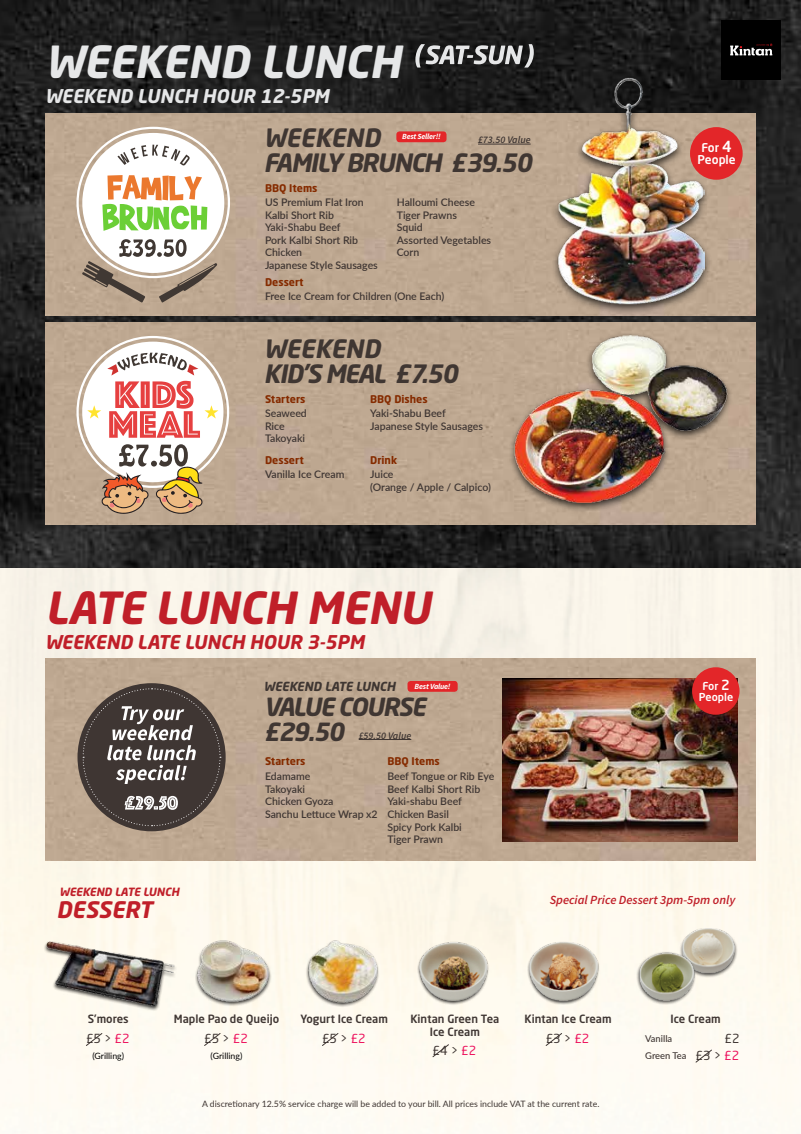
<style>
.page{position:relative;width:801px;height:1134px;background:#fff}
.page>*{position:absolute;margin:0;border:0;box-sizing:border-box;transform-origin:0 0}
.t1{font:italic 700 43.75px "Neo Sans Std";color:#c01f29}
.t2{font:italic 700 43.75px "Neo Sans Std";color:#e6e7e8}
.t3{font:italic 700 25px/25px "Neo Sans Std";letter-spacing:-.05em;color:#3f3632}
.t4{font:italic 700 24.75px/24.8px "Neo Sans Std";letter-spacing:-.05em;color:#3f3632}
.t5{font:italic 700 22.5px "Neo Sans Std";color:#c01f29}
.t6{font:italic 700 18.75px "Neo Sans Std";color:#c01f29}
.t7{font:italic 700 18.75px "Neo Sans Std";color:#e6e7e8}
.t8{font:italic 600 12.5px "Source Sans Pro";color:#c01f29}
.t9{font:12.38px/16.6px "Neo Sans Std";color:#3f3633;text-align:right}
.t10{font:italic 700 12.38px "Neo Sans Std";color:#3f3632}
.t11{font:500 12px/12.4px "Neo Sans Std";color:#fff;text-align:center}
.t12{font:500 11.25px/12.5px "Neo Sans Std";color:#3f3633;text-align:center}
.t13{font:italic 700 11.25px "Neo Sans Std";color:#c01f29}
.t14{font:500 10.75px/11.2px "Neo Sans Std";color:#fff;text-align:center}
.t15{font:600 10.5px/12.6px "Lato";color:#3f3633}
.t16{font:700 10.5px "Neo Sans Std";color:#852b00}
.t17{font:italic 600 10px "Source Sans Pro";color:#3f3633}
.t18{font:500 9.38px/16.6px "Lato";color:#3f3633}
.t19{font:8.75px "Lato";color:#3f3633}
.t20{font:8.75px "Lato";color:#000}
.t21{font:italic 700 7.88px "Source Sans Pro";letter-spacing:-.025em;color:#fff}
.s1{font-size:15.12px}
.s2{font-size:13.75px}
.s3{color:#ed125d}
</style>
<div class="page">
<img style="left:0;top:567px;width:801px;height:567px">
<img style="left:0;top:0;width:801px;height:567px">
<div style="left:45px;top:113px;width:711px;height:203px;background:#bea891"></div>
<div style="left:45px;top:322px;width:711px;height:202px;background:#bea891"></div>
<div style="left:45px;top:659px;width:711px;height:202px;background:#bea891"></div>
<div style="left:551px;top:74px;width:161px;height:241px;background:#000;opacity:.75"></div>
<img style="left:556px;top:66px;width:148px;height:263px">
<div style="left:508px;top:332px;width:225px;height:181px;background:#000;opacity:.75"></div>
<img style="left:505px;top:334px;width:233px;height:169px">
<svg style="left:478px;top:144px;width:52px;height:1px"></svg>
<div style="left:690px;top:127px;width:52px;height:53px;background:#e32629;border-radius:50%"></div>
<div style="left:721px;top:20px;width:60px;height:59px;background:#000"></div>
<svg style="left:730px;top:43px;width:42px;height:13px"></svg>
<img style="left:503px;top:679px;width:235px;height:163px">
<svg style="left:359px;top:739px;width:52px;height:1px"></svg>
<div style="left:692px;top:667px;width:47px;height:48px;background:#e32629;border-radius:50%"></div>
<div style="left:77px;top:683px;width:149px;height:148px;background:#3f3633;border-radius:50%"></div>
<img style="left:40px;top:933px;width:151px;height:88px">
<img style="left:184px;top:928px;width:209px;height:84px">
<img style="left:521px;top:935px;width:89px;height:71px">
<div style="left:195px;top:940px;width:77px;height:67px;background:#000;opacity:.75"></div>
<img style="left:410px;top:938px;width:89px;height:72px">
<img style="left:675px;top:920px;width:65px;height:58px">
<img style="left:633px;top:948px;width:66px;height:58px">
<svg style="left:204px;top:1032px;width:17px;height:14px"></svg>
<svg style="left:321px;top:1032px;width:18px;height:14px"></svg>
<svg style="left:432px;top:1044px;width:17px;height:14px"></svg>
<svg style="left:545px;top:1032px;width:18px;height:14px"></svg>
<svg style="left:695px;top:1049px;width:17px;height:14px"></svg>
<svg style="left:85px;top:1032px;width:18px;height:14px"></svg>
<svg style="left:82px;top:688px;width:139px;height:138px"></svg>
<div style="left:396px;top:131px;width:50px;height:11px;background:#e32629;border-radius:3px"></div>
<div style="left:407px;top:681px;width:51px;height:11px;background:#e32629;border-radius:3px"></div>
<svg style="left:415px;top:44px;width:119px;height:24px;background:#6a6a6b"></svg>
<svg style="left:76px;top:336px;width:153px;height:178px"></svg>
<svg style="left:76px;top:127px;width:154px;height:176px"></svg>
<h1 class="t2" style="left:45px;top:34px;width:357px">WEEKEND LUNCH</h1>
<h3 class="t7" style="left:45px;top:84px;width:286px">WEEKEND LUNCH HOUR 12-5PM</h3>
<h2 class="t3" style="left:264px;top:124px;width:269px">WEEKEND<br>FAMILY BRUNCH £39.50</h2>
<p class="t21" style="left:402px;top:132px;width:40px">Best Seller!!</p>
<p class="t17" style="left:478px;top:133px;width:54px">£73.50 Value</p>
<p class="t16" style="left:265px;top:181px;width:54px">BBQ Items</p>
<p class="t15" style="left:265px;top:195px;width:114px">US Premium Flat Iron<br>Kalbi Short Rib<br>Yaki-Shabu Beef<br>Pork Kalbi Short Rib<br>Chicken<br>Japanese Style Sausages</p>
<p class="t15" style="left:397px;top:195px;width:96px">Halloumi Cheese<br>Tiger Prawns<br>Squid<br>Assorted Vegetables<br>Corn</p>
<p class="t16" style="left:265px;top:275px;width:40px">Dessert</p>
<p class="t15" style="left:265px;top:289px;width:181px">Free Ice Cream for Children (One Each)</p>
<h2 class="t3" style="left:264px;top:335px;width:196px">WEEKEND<br>KID’S MEAL £7.50</h2>
<p class="t15" style="left:370px;top:406px;width:114px">Yaki-Shabu Beef<br>Japanese Style Sausages</p>
<p class="t16" style="left:370px;top:392px;width:59px">BBQ Dishes</p>
<p class="t16" style="left:265px;top:392px;width:42px">Starters</p>
<p class="t15" style="left:265px;top:406px;width:43px">Seaweed<br>Rice<br>Takoyaki</p>
<p class="t16" style="left:265px;top:453px;width:40px">Dessert</p>
<p class="t15" style="left:265px;top:467px;width:81px">Vanilla Ice Cream</p>
<p class="t16" style="left:370px;top:453px;width:28px">Drink</p>
<p class="t15" style="left:370px;top:467px;width:122px">Juice<br>(Orange / Apple / Calpico)</p>
<p class="t11" style="left:697px;top:141px;width:40px">For <span class="s1">4<br></span>People</p>
<h1 class="t1" style="left:45px;top:580px;width:387px">LATE LUNCH MENU</h1>
<h3 class="t6" style="left:45px;top:630px;width:321px">WEEKEND LATE LUNCH HOUR 3-5PM</h3>
<p class="t10" style="left:264px;top:679px;width:133px">WEEKEND LATE LUNCH</p>
<h3 class="t4" style="left:264px;top:694px;width:164px">VALUE COURSE £29.50</h3>
<p class="t21" style="left:415px;top:681px;width:37px">Best Value!</p>
<p class="t17" style="left:359px;top:729px;width:54px">£59.50 Value</p>
<p class="t13" style="left:59px;top:884px;width:121px">WEEKEND LATE LUNCH</p>
<h3 class="t5" style="left:57px;top:895px;width:97px">DESSERT</h3>
<p class="t16" style="left:265px;top:754px;width:42px">Starters</p>
<p class="t15" style="left:265px;top:769px;width:114px">Edamame<br>Takoyaki<br>Chicken Gyoza<br>Sanchu Lettuce Wrap x2</p>
<p class="t16" style="left:387px;top:754px;width:54px">BBQ Items</p>
<p class="t15" style="left:387px;top:769px;width:108px">Beef Tongue or Rib Eye<br>Beef Kalbi Short Rib<br>Yaki-shabu Beef<br>Chicken Basil<br>Spicy Pork Kalbi<br>Tiger Prawn</p>
<p class="t14" style="left:699px;top:680px;width:36px">For <span class="s2">2<br></span>People</p>
<p class="t8" style="left:550px;top:892px;width:187px">Special Price Dessert 3pm-5pm only</p>
<p class="t12" style="left:174px;top:1013px;width:107px">Maple Pao de Queijo</p>
<p class="t12" style="left:301px;top:1013px;width:89px">Yogurt Ice Cream</p>
<p class="t12" style="left:410px;top:1013px;width:90px">Kintan Green Tea<br>Ice Cream</p>
<p class="t12" style="left:524px;top:1013px;width:89px">Kintan Ice Cream</p>
<p class="t12" style="left:670px;top:1013px;width:52px">Ice Cream</p>
<p class="t18" style="left:645px;top:1030px;width:43px">Vanilla<br>Green Tea</p>
<p class="t12" style="left:88px;top:1013px;width:42px">S’mores</p>
<p class="t9" style="left:86px;top:1030px;width:45px">£5︎ &gt; <span class="s3">£2</span></p>
<p class="t20" style="left:92px;top:1049px;width:33px">(Grilling)</p>
<p class="t20" style="left:211px;top:1049px;width:33px">(Grilling)</p>
<p class="t9" style="left:204px;top:1030px;width:45px">£5︎ &gt; <span class="s3">£2</span></p>
<p class="t9" style="left:322px;top:1030px;width:45px">£5︎ &gt; <span class="s3">£2</span></p>
<p class="t9" style="left:546px;top:1030px;width:45px">£3︎ &gt; <span class="s3">£2</span></p>
<p class="t9" style="left:695px;top:1030px;width:45px">£2<br>£3 &gt; <span class="s3">£2</span></p>
<p class="t9" style="left:432px;top:1042px;width:45px">£4︎ &gt; <span class="s3">£2</span></p>
<p class="t19" style="left:202px;top:1098px;width:399px">A discretionary 12.5% service charge will be added to your bill. All prices include VAT at the current rate.</p>
</div>
